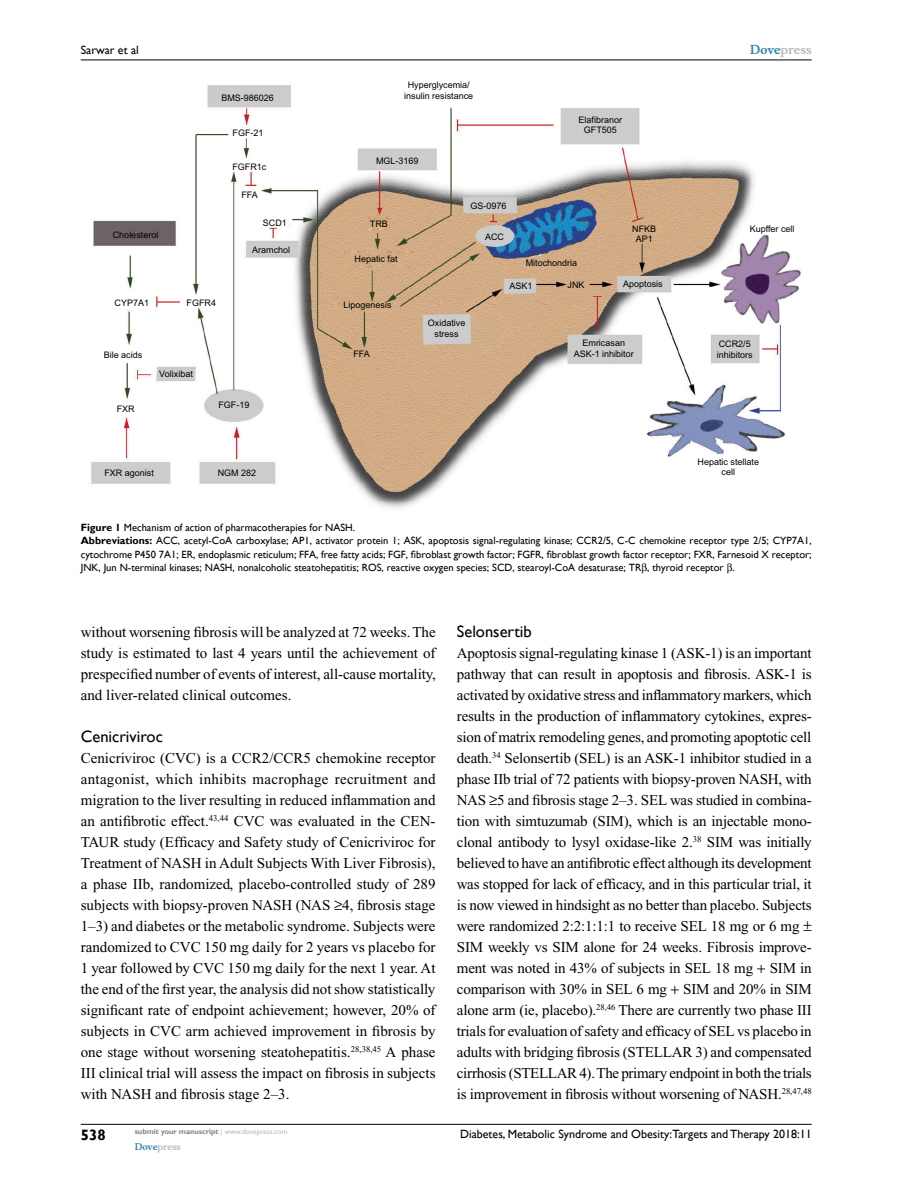
<style>
.page{position:relative;width:918px;height:1188px;background:#fff}
.page>*{position:absolute;margin:0;border:0;box-sizing:border-box;transform-origin:0 0}
.t1{font:16.5px "Gill Sans";color:#000}
.t2{font:15px/21px "Times New Roman";letter-spacing:-.01em;color:#000;text-align:justify}
.t3{font:700 15px "Gill Sans";color:#000}
.t4{font:12px "Gill Sans";color:#000}
.t5{font:700 12px "Musee";color:#b8babc}
.t6{font:10.5px/13.5px "Gill Sans";color:#000}
.t7{font:9px/10.8px "Arial";color:#000;text-align:center}
.t8{font:700 9px "Musee";color:#b8babc}
.t9{font:700 7.5px "Gill Sans";color:#808285}
.s1{color:#3785ad}
.s2{font-weight:700}
.s3{font-weight:400;color:#b8babc}
</style>
<div class="page">
<hr style="left:81px;top:1124px;width:731px;height:1px;background:#000">
<hr style="left:81px;top:60px;width:731px;height:1px;background:#000">
<img style="left:91px;top:85px;width:710px;height:424px">
<p class="t4" style="left:81px;top:43px;width:60px">Sarwar et al</p>
<p class="t7" style="left:113px;top:230px;width:47px">Cholesterol</p>
<p class="t7" style="left:221px;top:93px;width:54px">BMS-986026</p>
<p class="t7" style="left:233px;top:127px;width:33px">FGF-21</p>
<p class="t7" style="left:232px;top:161px;width:36px">FGFR1c</p>
<p class="t7" style="left:241px;top:189px;width:18px">FFA</p>
<p class="t7" style="left:263px;top:217px;width:26px">SCD1</p>
<p class="t7" style="left:252px;top:245px;width:40px">Aramchol</p>
<p class="t7" style="left:115px;top:298px;width:36px">CYP7A1</p>
<p class="t7" style="left:187px;top:298px;width:31px">FGFR4</p>
<p class="t7" style="left:104px;top:349px;width:40px">Bile acids</p>
<p class="t7" style="left:117px;top:404px;width:19px">FXR</p>
<p class="t7" style="left:159px;top:368px;width:35px">Volixibat</p>
<p class="t7" style="left:218px;top:400px;width:33px">FGF-19</p>
<p class="t7" style="left:104px;top:467px;width:51px">FXR agonist</p>
<p class="t7" style="left:218px;top:467px;width:40px">NGM 282</p>
<p class="t7" style="left:404px;top:80px;width:71px">Hyperglycemia/ insulin resistance</p>
<p class="t7" style="left:376px;top:155px;width:44px">MGL-3169</p>
<p class="t7" style="left:579px;top:114px;width:45px">Elafibranor<br>GFT505</p>
<p class="t7" style="left:370px;top:219px;width:20px">TRB</p>
<p class="t7" style="left:355px;top:253px;width:45px">Hepatic fat</p>
<p class="t7" style="left:344px;top:300px;width:50px">Lipogenesis</p>
<p class="t7" style="left:353px;top:349px;width:18px">FFA</p>
<p class="t7" style="left:470px;top:200px;width:38px">GS-0976</p>
<p class="t7" style="left:485px;top:231px;width:20px">ACC</p>
<p class="t7" style="left:428px;top:318px;width:39px">Oxidative stress</p>
<p class="t7" style="left:526px;top:257px;width:53px">Mitochondria</p>
<p class="t7" style="left:509px;top:280px;width:25px">ASK1</p>
<p class="t7" style="left:568px;top:279px;width:19px">JNK</p>
<p class="t7" style="left:632px;top:223px;width:26px">NFKB<br>AP1</p>
<p class="t7" style="left:623px;top:278px;width:41px">Apoptosis</p>
<p class="t7" style="left:574px;top:337px;width:62px">Emricasan<br>ASK-1 inhibitor</p>
<p class="t5" style="left:750px;top:43px;width:63px"><span class="s1">Dove</span>press</p>
<p class="t7" style="left:750px;top:223px;width:46px">Kupffer cell</p>
<p class="t7" style="left:717px;top:338px;width:38px;text-align:left">CCR2/5 inhibitors</p>
<p class="t7" style="left:698px;top:456px;width:63px">Hepatic stellate cell</p>
<p class="t6" style="left:81px;top:520px;width:732px"><span class="s2">Figure 1</span> Mechanism of action of pharmacotherapies for NASH.<br><span class="s2">Abbreviations:</span> ACC, acetyl-CoA carboxylase; AP1, activator protein 1; ASK, apoptosis signal-regulating kinase; CCR2/5, C-C chemokine receptor type 2/5; CYP7A1, cytochrome P450 7A1; ER, endoplasmic reticulum; FFA, free fatty acids; FGF, fibroblast growth factor; FGFR, fibroblast growth factor receptor; FXR, Farnesoid X receptor; JNK, Jun N-terminal kinases; NASH, nonalcoholic steatohepatitis; ROS, reactive oxygen species; SCD, stearoyl-CoA desaturase; TR , thyroid receptor .</p>
<p class="t2" style="left:81px;top:622px;width:357px">without worsening fibrosis will be analyzed at 72 weeks. The study is estimated to last 4 years until the achievement of prespecified number of events of interest, all-cause mortality, and liver-related clinical outcomes.</p>
<p class="t1" style="left:81px;top:727px;width:84px">Cenicriviroc</p>
<p class="t2" style="left:81px;top:748px;width:356px">Cenicriviroc (CVC) is a CCR2/CCR5 chemokine receptor antagonist, which inhibits macrophage recruitment and migration to the liver resulting in reduced inflammation and an antifibrotic effect.<sup>43,44</sup> CVC was evaluated in the CEN-TAUR study (Efficacy and Safety study of Cenicriviroc for Treatment of NASH in Adult Subjects With Liver Fibrosis), a phase IIb, randomized, placebo-controlled study of 289 subjects with biopsy-proven NASH (NAS ≥4, fibrosis stage 1–3) and diabetes or the metabolic syndrome. Subjects were randomized to CVC 150 mg daily for 2 years vs placebo for 1 year followed by CVC 150 mg daily for the next 1 year. At the end of the first year, the analysis did not show statistically significant rate of endpoint achievement; however, 20% of subjects in CVC arm achieved improvement in fibrosis by one stage without worsening steatohepatitis.<sup>28,38,45</sup> A phase III clinical trial will assess the impact on fibrosis in subjects with NASH and fibrosis stage 2–3.</p>
<p class="t1" style="left:457px;top:622px;width:76px">Selonsertib</p>
<p class="t2" style="left:457px;top:642px;width:356px;text-align:left">Apoptosis signal-regulating kinase 1 (ASK-1) is an important pathway that can result in apoptosis and fibrosis. ASK-1 is activated by oxidative stress and inflammatory markers, which results in the production of inflammatory cytokines, expres&shy;sion of matrix remodeling genes, and promoting apoptotic cell death.<sup>34</sup> Selonsertib (SEL) is an ASK-1 inhibitor studied in a phase IIb trial of 72 patients with biopsy-proven NASH, with NAS ≥5 and fibrosis stage 2–3. SEL was studied in combina&shy;tion with simtuzumab (SIM), which is an injectable mono&shy;clonal antibody to lysyl oxidase-like 2.<sup>38</sup> SIM was initially believed to have an antifibrotic effect although its development was stopped for lack of efficacy, and in this particular trial, it is now viewed in hindsight as no better than placebo. Subjects were randomized 2:2:1:1:1 to receive SEL 18 mg or 6 mg SIM weekly vs SIM alone for 24 weeks. Fibrosis improve&shy;ment was noted in 43% of subjects in SEL 18 mg SIM in comparison with 30% in SEL 6 mg SIM and 20% in SIM alone arm (ie, placebo).<sup>28,46</sup> There are currently two phase III trials for evaluation of safety and efficacy of SEL vs placebo in adults with bridging fibrosis (STELLAR 3) and compensated cirrhosis (STELLAR 4). The primary endpoint in both the trials is improvement in fibrosis without worsening of NASH.<sup>28,47,48</sup></p>
<p class="t3" style="left:81px;top:1126px;width:26px">538</p>
<p class="t9" style="left:135px;top:1127px;width:154px">submit your manuscript <span class="s3">| www.dovepress.com</span></p>
<p class="t8" style="left:135px;top:1141px;width:48px"><span class="s1">Dove</span>press</p>
<p class="t4" style="left:460px;top:1127px;width:353px">Diabetes, Metabolic Syndrome and Obesity:Targets and Therapy 2018:11</p>
</div>
